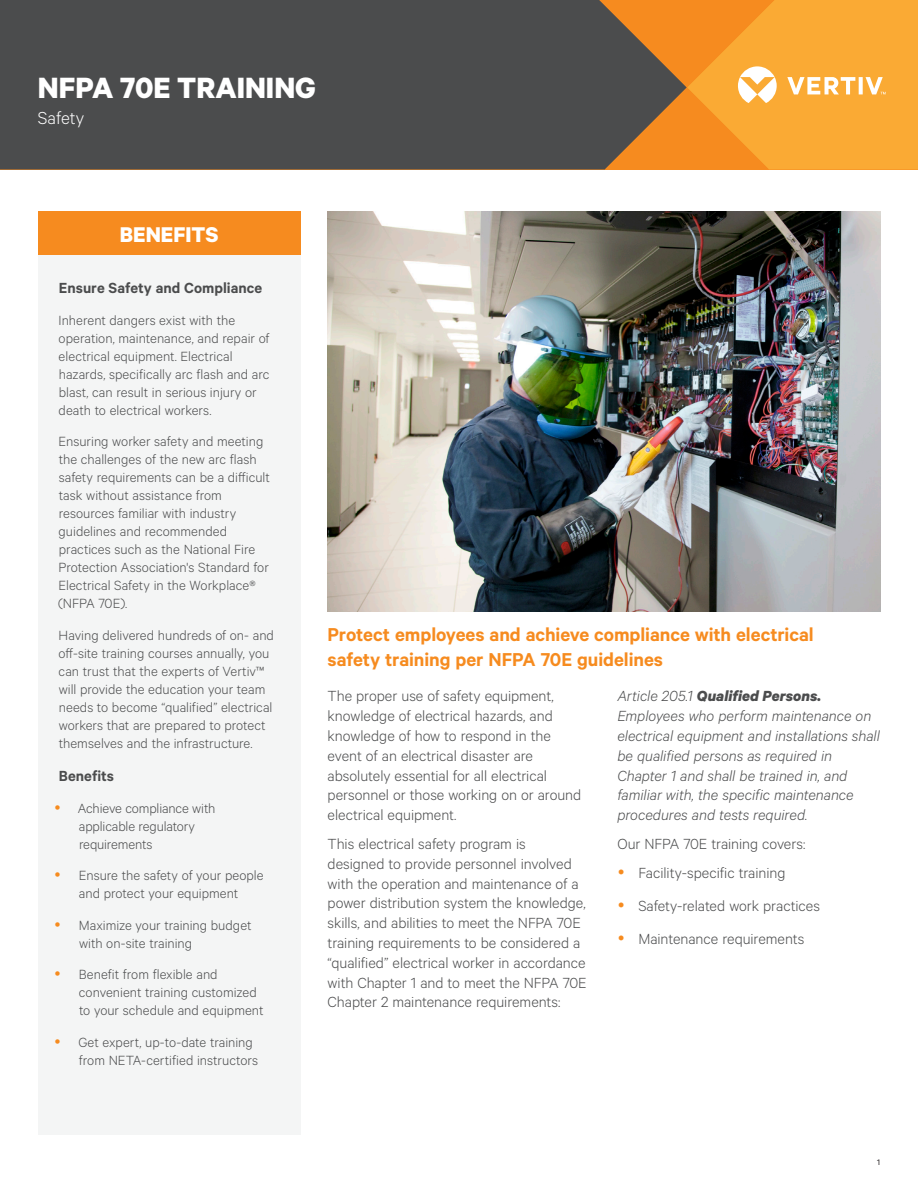
<style>
.page{position:relative;width:918px;height:1188px;background:#fff}
.page>*{position:absolute;margin:0;border:0;box-sizing:border-box;transform-origin:0 0}
.Vertiv_Header_Title{font:700 33px "Calibre";color:#fff}
.Orange_Box_Heading{font:700 24px "Calibre";color:#fff}
.Vertiv_Orange_Main_H{font:600 21px/25.2px "Calibre";letter-spacing:-.005em;color:#f68b1f}
.Vertiv_Header_Subtit{font:300 19.5px "Calibre";color:#fff}
.Vertiv_Body_Text{font:300 16.5px/19.8px "Calibre";color:#4b4c4d}
.Vertiv_Body_Text-2{font:italic 300 16.5px/19.8px "Calibre";letter-spacing:-.005em;color:#4b4c4d}
.Gray_Column_Heading{font:600 16.5px "Calibre";color:#4b4c4d}
.Gray_Column_Body_Tex{font:300 15px/18px "Calibre";color:#4b4c4d}
.Page_Number_Right{font:9px "Calibre";color:#231f20}
.s1{font-weight:700}
</style>
<div class="page">
<div style="left:0;top:0;width:599px;height:170px;background:#4b4c4d"></div>
<svg style="left:599px;top:0;width:319px;height:170px;background:#e09638"></svg>
<div style="left:38px;top:255px;width:263px;height:880px;background:#f4f5f5"></div>
<div style="left:38px;top:211px;width:263px;height:44px;background:#f68b1f"></div>
<img style="left:328px;top:211px;width:552px;height:400px">
<p class="Vertiv_Header_Title" style="left:38px;top:67px;width:280px">NFPA 70E TRAINING</p>
<p class="Vertiv_Header_Subtit" style="left:38px;top:106px;width:48px">Safety</p>
<p class="Orange_Box_Heading" style="left:120px;top:220px;width:100px">BENEFITS</p>
<p class="Gray_Column_Heading" style="left:59px;top:278px;width:205px">Ensure Safety and Compliance</p>
<p class="Gray_Column_Body_Tex" style="left:59px;top:311px;width:212px">Inherent dangers exist with the operation, maintenance, and repair of electrical equipment. Electrical hazards, specifically arc flash and arc blast, can result in serious injury or death to electrical workers.</p>
<p class="Gray_Column_Body_Tex" style="left:58px;top:432px;width:213px">Ensuring worker safety and meeting the challenges of the new arc flash safety requirements can be a difficult task without assistance from resources familiar with industry guidelines and recommended practices such as the National Fire<br>Protection Association's Standard for<br>Electrical Safety in the Workplace® (NFPA 70E).</p>
<p class="Gray_Column_Body_Tex" style="left:59px;top:626px;width:217px">Having delivered hundreds of on- and off-site training courses annually, you can trust that the experts of Vertiv™ will provide the education your team needs to become “qualified” electrical workers that are prepared to protect themselves and the infrastructure.</p>
<p class="Gray_Column_Heading" style="left:59px;top:766px;width:57px">Benefits</p>
<p class="Gray_Column_Body_Tex" style="left:78px;top:798px;width:139px">Achieve compliance with applicable regulatory requirements</p>
<p class="Gray_Column_Body_Tex" style="left:79px;top:866px;width:186px">Ensure the safety of your people and protect your equipment</p>
<p class="Gray_Column_Body_Tex" style="left:79px;top:915px;width:174px">Maximize your training budget with on-site training</p>
<p class="Gray_Column_Body_Tex" style="left:79px;top:965px;width:186px">Benefit from flexible and convenient training customized to your schedule and equipment</p>
<p class="Gray_Column_Body_Tex" style="left:78px;top:1032px;width:181px">Get expert, up-to-date training from NETA-certified instructors</p>
<p class="Vertiv_Orange_Main_H" style="left:328px;top:621px;width:488px">Protect employees and achieve compliance with electrical safety training per NFPA 70E guidelines</p>
<p class="Vertiv_Body_Text" style="left:328px;top:686px;width:255px">The proper use of safety equipment, knowledge of electrical hazards, and knowledge of how to respond in the event of an electrical disaster are absolutely essential for all electrical personnel or those working on or around electrical equipment.</p>
<p class="Vertiv_Body_Text" style="left:328px;top:833px;width:261px">This electrical safety program is designed to provide personnel involved with the operation and maintenance of a power distribution system the knowledge, skills, and abilities to meet the NFPA 70E training requirements to be considered a “qualified” electrical worker in accordance with Chapter 1 and to meet the NFPA 70E Chapter 2 maintenance requirements:</p>
<p class="Vertiv_Body_Text-2" style="left:617px;top:686px;width:264px">Article 205.1 <span class="s1">Qualified Persons.<br></span>Employees who perform maintenance on electrical equipment and installations shall be qualified persons as required in Chapter 1 and shall be trained in, and familiar with, the specific maintenance procedures and tests required.</p>
<p class="Vertiv_Body_Text" style="left:617px;top:833px;width:189px">Our NFPA 70E training covers:</p>
<p class="Vertiv_Body_Text" style="left:638px;top:862px;width:149px">Facility-specific training</p>
<p class="Vertiv_Body_Text" style="left:638px;top:895px;width:183px">Safety-related work practices</p>
<p class="Vertiv_Body_Text" style="left:638px;top:929px;width:168px">Maintenance requirements</p>
<p class="Page_Number_Right" style="left:877px;top:1157px;width:4px">1</p>
</div>
